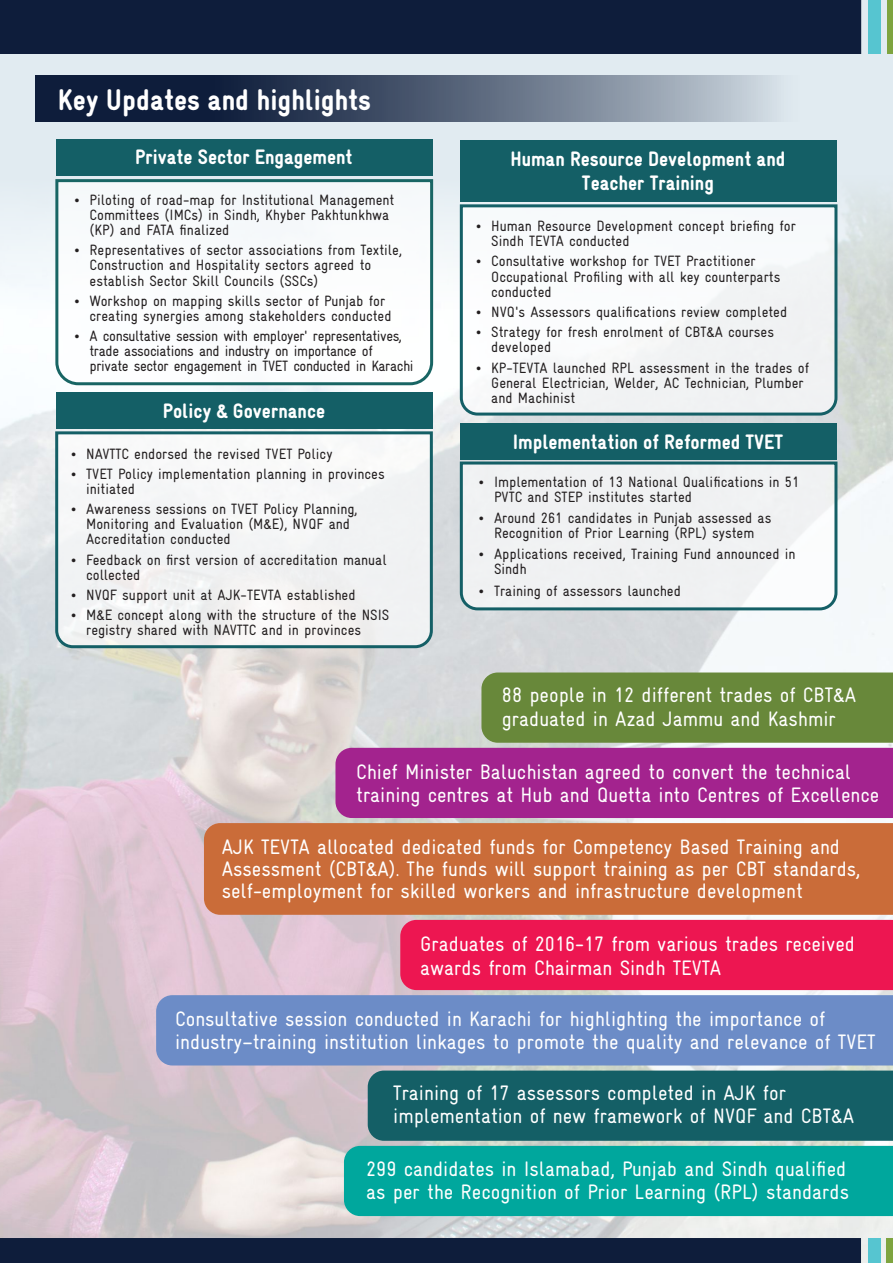
<style>
.page{position:relative;width:893px;height:1263px;background:#fff}
.page>*{position:absolute;margin:0;border:0;box-sizing:border-box;transform-origin:0 0}
.t1{font:900 30px "Gravur Condensed";color:#fff}
.t2{font:21px/23.5px "Gravur Condensed";color:#fff}
.t3{font:900 21px/23.4px "Gravur Condensed";color:#fff;text-align:center}
.t4{font:15px/15.1px "Gravur Condensed";color:#231f20}
.t5{font:15px/15.1px "Gravur Condensed";letter-spacing:-.03em;color:#231f20}
</style>
<div class="page">
<div style="left:0;top:0;width:893px;height:379px;background:#e1ebf1"></div>
<img style="left:0;top:164px;width:893px;height:1099px">
<div style="left:0;top:0;width:861px;height:54px;background:#0e1d3b"></div>
<div style="left:868px;top:0;width:13px;height:54px;background:#56c5d0"></div>
<div style="left:887px;top:0;width:6px;height:54px;background:#7ea43f"></div>
<svg style="left:54px;top:430px;width:380px;height:220px"></svg>
<div style="left:56px;top:392px;width:376px;height:36px;background:#145f66"></div>
<div style="left:56px;top:140px;width:376px;height:36px;background:#145f66"></div>
<div style="left:54px;top:178px;width:381px;height:209px;background:#fafcfd"></div>
<svg style="left:458px;top:203px;width:381px;height:214px"></svg>
<div style="left:460px;top:140px;width:377px;height:62px;background:#145f66"></div>
<svg style="left:458px;top:460px;width:381px;height:152px"></svg>
<div style="left:460px;top:423px;width:377px;height:36px;background:#145f66"></div>
<div style="left:0;top:1238px;width:861px;height:25px;background:#0e1d3b"></div>
<div style="left:868px;top:1238px;width:13px;height:25px;background:#56c5d0"></div>
<div style="left:887px;top:1238px;width:6px;height:25px;background:#7ea43f"></div>
<div style="left:204px;top:823px;width:689px;height:92px;background:#ca6c39"></div>
<div style="left:156px;top:995px;width:737px;height:70px;background:#6c8cc7"></div>
<svg style="left:335px;top:672px;width:558px;height:146px;background:#97657d"></svg>
<div style="left:400px;top:920px;width:493px;height:70px;background:#ed1651"></div>
<svg style="left:344px;top:1070px;width:549px;height:146px;background:#168886"></svg>
<svg style="left:35px;top:75px;width:742px;height:47px;background:#505e74"></svg>
<svg style="left:72px;top:452px;width:3px;height:4px"></svg>
<svg style="left:72px;top:472px;width:3px;height:4px"></svg>
<svg style="left:72px;top:558px;width:3px;height:4px"></svg>
<svg style="left:72px;top:593px;width:3px;height:4px"></svg>
<svg style="left:75px;top:198px;width:4px;height:4px"></svg>
<svg style="left:75px;top:249px;width:4px;height:3px"></svg>
<svg style="left:75px;top:299px;width:4px;height:4px"></svg>
<svg style="left:75px;top:335px;width:4px;height:3px"></svg>
<svg style="left:477px;top:224px;width:4px;height:4px"></svg>
<svg style="left:477px;top:260px;width:4px;height:4px"></svg>
<svg style="left:477px;top:310px;width:4px;height:4px"></svg>
<svg style="left:477px;top:331px;width:4px;height:3px"></svg>
<svg style="left:477px;top:366px;width:4px;height:4px"></svg>
<svg style="left:480px;top:480px;width:3px;height:4px"></svg>
<svg style="left:480px;top:516px;width:3px;height:4px"></svg>
<svg style="left:480px;top:589px;width:3px;height:4px"></svg>
<h1 class="t1" style="left:58px;top:83px;width:315px">Key Updates and highlights</h1>
<h2 class="t3" style="left:135px;top:145px;width:219px">Private Sector Engagement</h2>
<p class="t4" style="left:90px;top:192px;width:306px">Piloting of road-map for Institutional Management<br>Committees (IMCs) in Sindh, Khyber Pakhtunkhwa (KP) and FATA finalized</p>
<p class="t4" style="left:90px;top:242px;width:314px">Representatives of sector associations from Textile,<br>Construction and Hospitality sectors agreed to establish Sector Skill Councils (SSCs)</p>
<p class="t4" style="left:90px;top:293px;width:304px">Workshop on mapping skills sector of Punjab for creating synergies among stakeholders conducted</p>
<p class="t5" style="left:90px;top:328px;width:325px">A consultative session with employer' representatives, trade associations and industry on importance of private sector engagement in TVET conducted in Karachi</p>
<h2 class="t3" style="left:163px;top:399px;width:164px">Policy &amp; Governance</h2>
<p class="t4" style="left:86px;top:443px;width:300px;line-height:20.2px">NAVTTC endorsed the revised TVET Policy<br>TVET Policy implementation planning in provinces</p>
<p class="t4" style="left:86px;top:478px;width:273px;line-height:20.2px">initiated<br>Awareness sessions on TVET Policy Planning,</p>
<p class="t4" style="left:86px;top:516px;width:266px">Monitoring and Evaluation (M&amp;E), NVQF and<br>Accreditation conducted</p>
<p class="t4" style="left:86px;top:552px;width:302px">Feedback on first version of accreditation manual collected</p>
<p class="t4" style="left:86px;top:585px;width:305px;line-height:20.2px">NVQF support unit at AJK-TEVTA established<br>M&amp;E concept along with the structure of the NSIS</p>
<p class="t4" style="left:86px;top:622px;width:276px">registry shared with NAVTTC and in provinces</p>
<h2 class="t3" style="left:510px;top:147px;width:276px">Human Resource Development and<br>Teacher Training</h2>
<p class="t4" style="left:491px;top:218px;width:306px">Human Resource Development concept briefing for<br>Sindh TEVTA conducted</p>
<p class="t4" style="left:491px;top:253px;width:291px">Consultative workshop for TVET Practitioner<br>Occupational Profiling with all key counterparts conducted</p>
<p class="t4" style="left:491px;top:301px;width:298px;line-height:20.2px">NVQ's Assessors qualifications review completed<br>Strategy for fresh enrolment of CBT&amp;A courses</p>
<p class="t4" style="left:491px;top:337px;width:319px;line-height:20.2px">developed<br>KP-TEVTA launched RPL assessment in the trades of</p>
<p class="t4" style="left:491px;top:375px;width:314px">General Electrician, Welder, AC Technician, Plumber and Machinist</p>
<h2 class="t3" style="left:513px;top:430px;width:272px">Implementation of Reformed TVET</h2>
<p class="t4" style="left:494px;top:474px;width:307px">Implementation of 13 National Qualifications in 51<br>PVTC and STEP institutes started</p>
<p class="t4" style="left:494px;top:510px;width:279px">Around 261 candidates in Punjab assessed as<br>Recognition of Prior Learning (RPL) system</p>
<p class="t4" style="left:494px;top:546px;width:303px">Applications received, Training Fund announced in<br>Sindh</p>
<p class="t4" style="left:494px;top:583px;width:188px">Training of assessors launched</p>
<h2 class="t2" style="left:502px;top:683px;width:356px">88 people in 12 different trades of CBT&amp;A graduated in Azad Jammu and Kashmir</h2>
<h2 class="t2" style="left:356px;top:760px;width:524px;line-height:22.4px">Chief Minister Baluchistan agreed to convert the technical training centres at Hub and Quetta into Centres of Excellence</h2>
<h2 class="t2" style="left:222px;top:835px;width:640px;line-height:22.4px">AJK TEVTA allocated dedicated funds for Competency Based Training and<br>Assessment (CBT&amp;A). The funds will support training as per CBT standards, self-employment for skilled workers and infrastructure development</h2>
<h2 class="t2" style="left:420px;top:932px;width:436px">Graduates of 2016-17 from various trades received awards from Chairman Sindh TEVTA</h2>
<h2 class="t2" style="left:175px;top:1006px;width:702px">Consultative session conducted in Karachi for highlighting the importance of industry–training institution linkages to promote the quality and relevance of TVET</h2>
<h2 class="t2" style="left:393px;top:1081px;width:462px">Training of 17 assessors completed in AJK for implementation of new framework of NVQF and CBT&amp;A</h2>
<h2 class="t2" style="left:366px;top:1156px;width:484px">299 candidates in Islamabad, Punjab and Sindh qualified as per the Recognition of Prior Learning (RPL) standards</h2>
</div>
